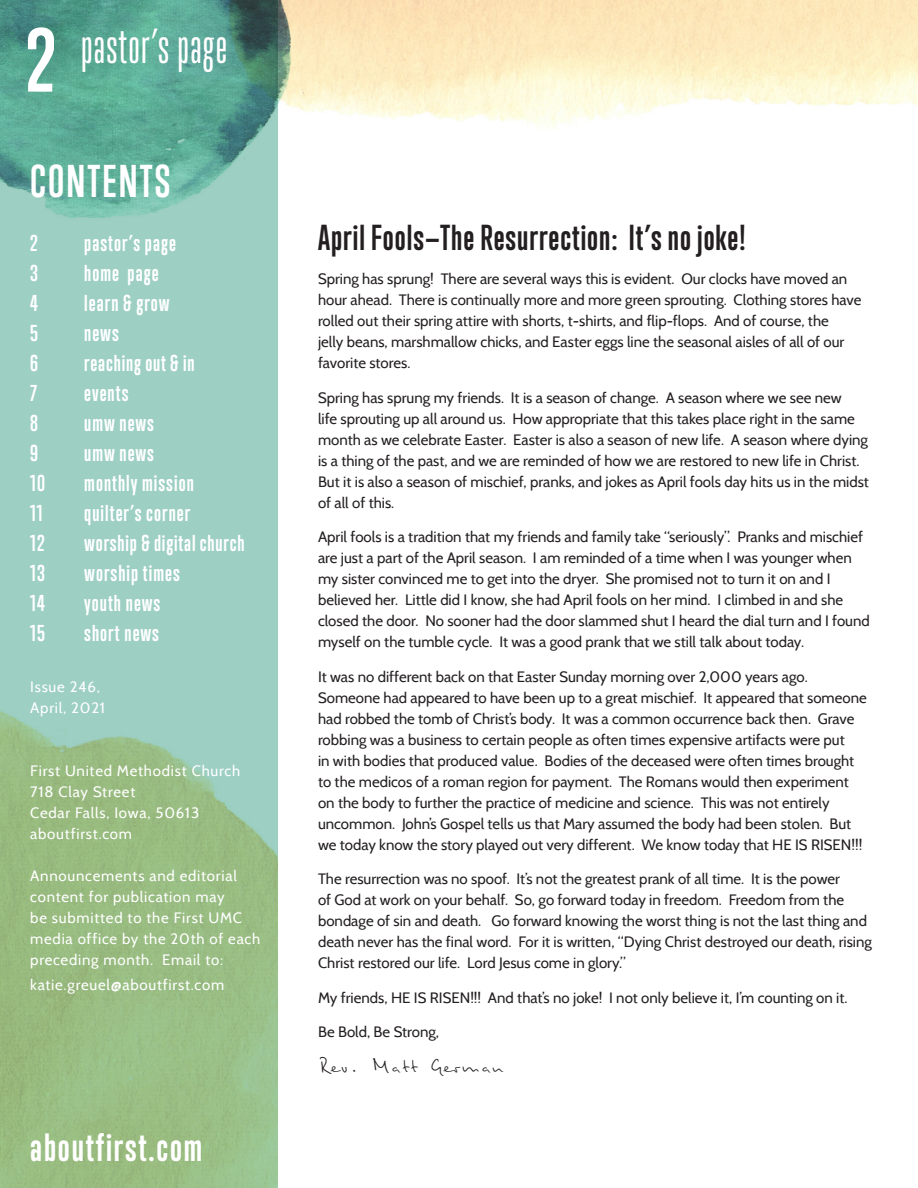
<style>
.page{position:relative;width:918px;height:1188px;background:#fff}
.page>*{position:absolute;margin:0;border:0;box-sizing:border-box;transform-origin:0 0}
.t1{font:700 82.5px "Trump Gothic Pro";color:#fff}
.t2{font:45px "Trump Gothic Pro";letter-spacing:.03em;color:#fff}
.t3{font:700 42px "Trump Gothic Pro";letter-spacing:.05em;color:#fff}
.t4{font:700 36px "Trump Gothic Pro";letter-spacing:.05em;color:#fff}
.Body_Copy{font:700 33px "Trump Gothic Pro";letter-spacing:.03em;color:#231f20}
.t5{font:700 21px "Trump Gothic Pro";letter-spacing:.05em;color:#fff}
.Body_Copy-2{font:19.5px "Stylograph";color:#231f20}
.Body_Copy-3{font:15px/21px "Cabin";color:#231f20}
.t6{font:15px/21px "Cabin";letter-spacing:.05em;color:#fff}
</style>
<div class="page">
<div style="left:0;top:0;width:277px;height:1188px;background:#9dcfc3"></div>
<img style="left:0;top:711px;width:277px;height:416px">
<div style="left:0;top:1127px;width:41px;height:61px;background:#9abe83"></div>
<img style="left:41px;top:1127px;width:236px;height:61px">
<img style="left:0;top:0;width:278px;height:236px">
<img style="left:181px;top:0;width:737px;height:180px">
<p class="t1" style="left:26px;top:10px;width:31px">2</p>
<p class="t2" style="left:81px;top:20px;width:147px">pastor’s page</p>
<p class="t3" style="left:30px;top:155px;width:142px">CONTENTS</p>
<p class="t5" style="left:30px;top:230px;width:9px">2</p>
<p class="t5" style="left:84px;top:230px;width:93px">pastor’s page</p>
<p class="t5" style="left:30px;top:260px;width:9px">3</p>
<p class="t5" style="left:84px;top:260px;width:76px">home page</p>
<p class="t5" style="left:30px;top:290px;width:9px">4</p>
<p class="t5" style="left:84px;top:290px;width:87px">learn &amp; grow</p>
<p class="t5" style="left:30px;top:320px;width:9px">5</p>
<p class="t5" style="left:84px;top:320px;width:36px">news</p>
<p class="t5" style="left:30px;top:350px;width:9px">6</p>
<p class="t5" style="left:84px;top:350px;width:112px">reaching out &amp; in</p>
<p class="t5" style="left:30px;top:380px;width:8px">7</p>
<p class="t5" style="left:84px;top:380px;width:46px">events</p>
<p class="t5" style="left:30px;top:410px;width:9px">8</p>
<p class="t5" style="left:84px;top:410px;width:71px">umw news</p>
<p class="t5" style="left:30px;top:440px;width:9px">9</p>
<p class="t5" style="left:84px;top:440px;width:71px">umw news</p>
<p class="t5" style="left:30px;top:470px;width:16px">10</p>
<p class="t5" style="left:84px;top:470px;width:111px">monthly mission</p>
<p class="t5" style="left:30px;top:500px;width:14px">11</p>
<p class="t5" style="left:84px;top:500px;width:108px">quilter’s corner</p>
<p class="t5" style="left:30px;top:530px;width:16px">12</p>
<p class="t5" style="left:84px;top:530px;width:162px">worship &amp; digital church</p>
<p class="t5" style="left:30px;top:560px;width:16px">13</p>
<p class="t5" style="left:84px;top:560px;width:97px">worship times</p>
<p class="t5" style="left:30px;top:590px;width:16px">14</p>
<p class="t5" style="left:84px;top:590px;width:78px">youth news</p>
<p class="t5" style="left:30px;top:620px;width:16px">15</p>
<p class="t5" style="left:84px;top:620px;width:76px">short news</p>
<p class="t6" style="left:30px;top:676px;width:77px">Issue 246,<br>April, 2021</p>
<p class="t6" style="left:30px;top:760px;width:211px">First United Methodist Church</p>
<p class="t6" style="left:30px;top:781px;width:107px">718 Clay Street</p>
<p class="t6" style="left:30px;top:802px;width:170px">Cedar Falls, Iowa, 50613</p>
<p class="t6" style="left:30px;top:823px;width:103px">aboutfirst.com</p>
<p class="t6" style="left:30px;top:865px;width:232px">Announcements and editorial content for publication may<br>be submitted to the First UMC media office by the 20th of each preceding month. Email to:</p>
<p class="t6" style="left:30px;top:974px;width:195px">katie.greuel@aboutfirst.com</p>
<p class="t4" style="left:30px;top:1125px;width:173px">aboutfirst.com</p>
<p class="Body_Copy" style="left:318px;top:217px;width:429px">April Fools—The Resurrection: It’s no joke!</p>
<p class="Body_Copy-3" style="left:318px;top:268px;width:545px">Spring has sprung! There are several ways this is evident. Our clocks have moved an hour ahead. There is continually more and more green sprouting. Clothing stores have rolled out their spring attire with shorts, t-shirts, and flip-flops. And of course, the<br>jelly beans, marshmallow chicks, and Easter eggs line the seasonal aisles of all of our favorite stores.</p>
<p class="Body_Copy-3" style="left:318px;top:387px;width:553px">Spring has sprung my friends. It is a season of change. A season where we see new<br>life sprouting up all around us. How appropriate that this takes place right in the same month as we celebrate Easter. Easter is also a season of new life. A season where dying is a thing of the past, and we are reminded of how we are restored to new life in Christ.<br>But it is also a season of mischief, pranks, and jokes as April fools day hits us in the midst of all of this.</p>
<p class="Body_Copy-3" style="left:318px;top:526px;width:553px">April fools is a tradition that my friends and family take “seriously”. Pranks and mischief are just a part of the April season. I am reminded of a time when I was younger when my sister convinced me to get into the dryer. She promised not to turn it on and I believed her. Little did I know, she had April fools on her mind. I climbed in and she closed the door. No sooner had the door slammed shut I heard the dial turn and I found myself on the tumble cycle. It was a good prank that we still talk about today.</p>
<p class="Body_Copy-3" style="left:318px;top:666px;width:550px">It was no different back on that Easter Sunday morning over 2,000 years ago.<br>Someone had appeared to have been up to a great mischief. It appeared that someone had robbed the tomb of Christ’s body. It was a common occurrence back then. Grave robbing was a business to certain people as often times expensive artifacts were put<br>in with bodies that produced value. Bodies of the deceased were often times brought to the medicos of a roman region for payment. The Romans would then experiment on the body to further the practice of medicine and science. This was not entirely uncommon. John’s Gospel tells us that Mary assumed the body had been stolen. But we today know the story played out very different. We know today that HE IS RISEN!!!</p>
<p class="Body_Copy-3" style="left:318px;top:868px;width:555px">The resurrection was no spoof. It’s not the greatest prank of all time. It is the power<br>of God at work on your behalf. So, go forward today in freedom. Freedom from the bondage of sin and death. Go forward knowing the worst thing is not the last thing and death never has the final word. For it is written, “Dying Christ destroyed our death, rising Christ restored our life. Lord Jesus come in glory.”</p>
<p class="Body_Copy-3" style="left:318px;top:987px;width:531px">My friends, HE IS RISEN!!! And that’s no joke! I not only believe it, I’m counting on it.</p>
<p class="Body_Copy-3" style="left:318px;top:1021px;width:123px">Be Bold, Be Strong,</p>
<p class="Body_Copy-2" style="left:318px;top:1051px;width:188px">Rev. Matt German</p>
</div>
